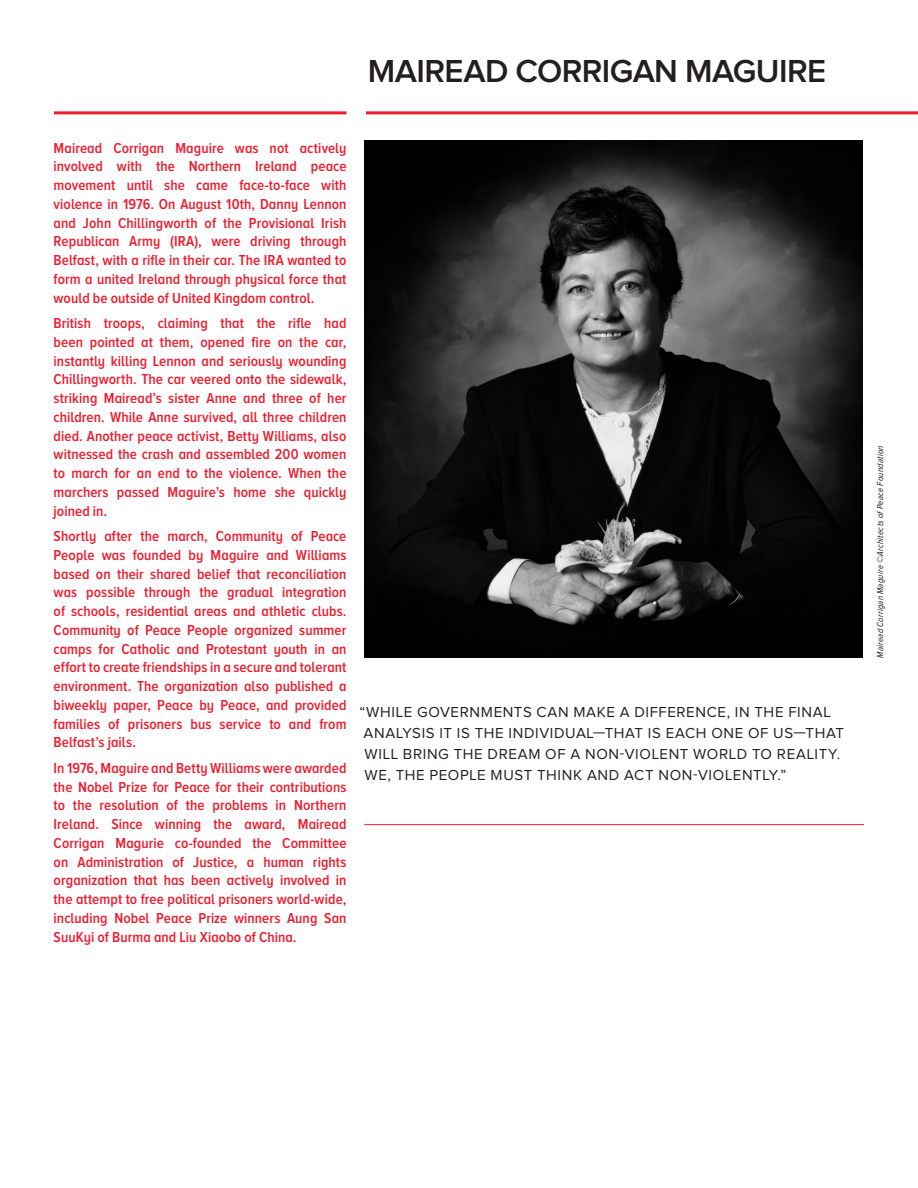
<style>
.page{position:relative;width:918px;height:1188px;background:#fff}
.page>*{position:absolute;margin:0;border:0;box-sizing:border-box;transform-origin:0 0}
.t1{font:600 33px "Proxima Nova";letter-spacing:-.02em;color:#231f20}
.t2{font:600 15px/18.8px "Proxima Nova A Cond";letter-spacing:.005em;color:#ee1b2c;text-align:justify}
.t3{font:15px/21px "Proxima Nova";letter-spacing:.045em;color:#231f20}
.t4{font:italic 9px "Proxima Nova A Cond";letter-spacing:.03em;color:#231f20}
</style>
<div class="page">
<img style="left:364px;top:141px;width:498px;height:517px">
<hr style="left:366px;top:111px;width:552px;height:3px;background:#ee1b2c">
<hr style="left:54px;top:111px;width:292px;height:3px;background:#ee1b2c">
<hr style="left:364px;top:824px;width:500px;height:1px;background:#ee1b2c">
<h1 class="t1" style="left:368px;top:56px;width:460px">MAIREAD CORRIGAN MAGUIRE</h1>
<p class="t2" style="left:54px;top:138px;width:294px">Mairead Corrigan Maguire was not actively involved with the Northern Ireland peace movement until she came face-to-face with violence in 1976. On August 10th, Danny Lennon and John Chillingworth of the Provisional Irish Republican Army (IRA), were driving through Belfast, with a rifle in their car. The IRA wanted to form a united Ireland through physical force that would be outside of United Kingdom control.</p>
<p class="t2" style="left:54px;top:314px;width:294px">British troops, claiming that the rifle had been pointed at them, opened fire on the car, instantly killing Lennon and seriously wounding Chillingworth. The car veered onto the sidewalk, striking Mairead’s sister Anne and three of her children. While Anne survived, all three children died. Another peace activist, Betty Williams, also witnessed the crash and assembled 200 women to march for an end to the violence. When the marchers passed Maguire’s home she quickly joined in.</p>
<p class="t2" style="left:54px;top:527px;width:294px">Shortly after the march, Community of Peace People was founded by Maguire and Williams based on their shared belief that reconciliation was possible through the gradual integration of schools, residential areas and athletic clubs.<br>Community of Peace People organized summer camps for Catholic and Protestant youth in an effort to create friendships in a secure and tolerant environment. The organization also published a biweekly paper, Peace by Peace, and provided families of prisoners bus service to and from Belfast’s jails.</p>
<p class="t2" style="left:54px;top:758px;width:294px">In 1976, Maguire and Betty Williams were awarded the Nobel Prize for Peace for their contributions to the resolution of the problems in Northern Ireland. Since winning the award, Mairead Corrigan Magurie co-founded the Committee on Administration of Justice, a human rights organization that has been actively involved in the attempt to free political prisoners world-wide, including Nobel Peace Prize winners Aung San SuuKyi of Burma and Liu Xiaobo of China.</p>
<p class="t3" style="left:359px;top:702px;width:486px">“WHILE GOVERNMENTS CAN MAKE A DIFFERENCE, IN THE FINAL ANALYSIS IT IS THE INDIVIDUAL—THAT IS EACH ONE OF US—THAT WILL BRING THE DREAM OF A NON-VIOLENT WORLD TO REALITY.<br>WE, THE PEOPLE MUST THINK AND ACT NON-VIOLENTLY.”</p>
<p class="t4" style="left:875px;top:658px;width:214px;rotate:-90deg">Mairead Corrigan Maguire ©Architects of Peace Foundation</p>
</div>
